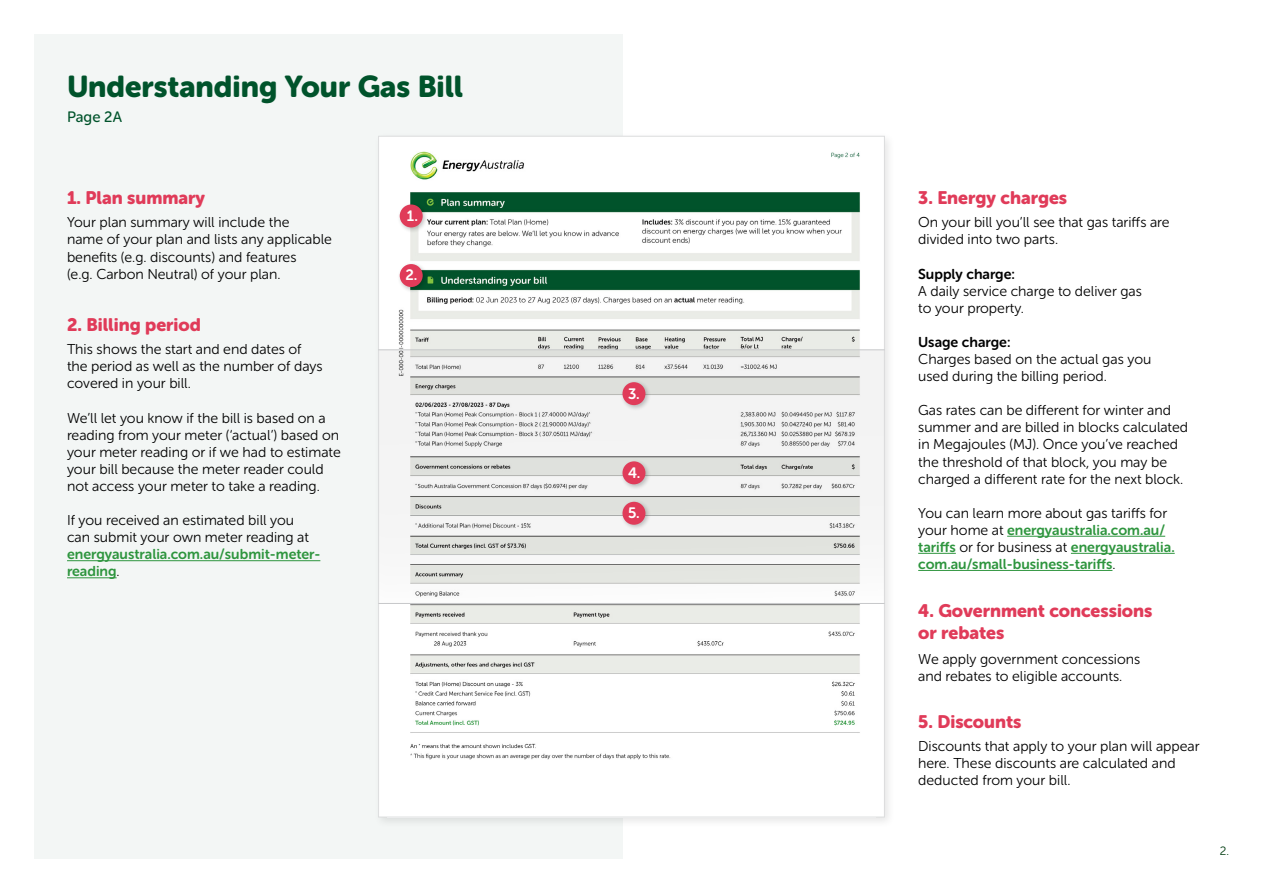
<style>
.page{position:relative;width:1263px;height:893px;background:#fff}
.page>*{position:absolute;margin:0;border:0;box-sizing:border-box;transform-origin:0 0}
.t1{font:30px "Museo Sans Rounded 900";color:#00532b}
.t2{font:18px/21.6px "Museo Sans Rounded 900";color:#e03b59}
.t3{font:15px "Museo Sans Rounded 700";color:#fff}
.t4{font:15px "Museo Sans Rounded 500";color:#00532b}
.t5{font:14.25px/17.1px "Museo Sans Rounded 300";color:#000}
.t6{font:14.25px/17.1px "Museo Sans Rounded 700";color:#2e953e}
.t7{font:14.25px "Museo Sans Rounded 700";color:#000}
.t8{font:12px "Museo Sans Rounded 300";color:#003c10}
.s1{font-family:"Museo Sans Rounded 300";color:#000}
</style>
<div class="page">
<div style="left:34px;top:34px;width:588px;height:825px;background:#f3f6f5"></div>
<div style="left:373px;top:131px;width:523px;height:697px;background:#000;opacity:.1"></div>
<img style="left:387px;top:138px;width:488px;height:677px">
<div style="left:373px;top:344px;width:523px;height:270px;background:#000;opacity:.1"></div>
<svg style="left:380px;top:351px;width:503px;height:250px;fill:#f3f3f3"></svg>
<hr style="left:378px;top:350px;width:507px;height:1px;background:#c7c8ca">
<hr style="left:378px;top:603px;width:507px;height:1px;background:#c7c8ca">
<hr style="left:67px;top:560px;width:253px;height:1px;background:#2e953e">
<hr style="left:67px;top:577px;width:50px;height:1px;background:#2e953e">
<hr style="left:1007px;top:536px;width:158px;height:1px;background:#2e953e">
<hr style="left:918px;top:553px;width:38px;height:1px;background:#2e953e">
<hr style="left:1071px;top:553px;width:104px;height:1px;background:#2e953e">
<hr style="left:918px;top:570px;width:194px;height:1px;background:#2e953e">
<div style="left:397px;top:202px;width:32px;height:32px;background:#000;opacity:.25"></div>
<div style="left:400px;top:204px;width:23px;height:23px;background:#e03b59;border-radius:50%"></div>
<div style="left:397px;top:261px;width:32px;height:32px;background:#000;opacity:.25"></div>
<div style="left:400px;top:264px;width:23px;height:23px;background:#e03b59;border-radius:50%"></div>
<div style="left:619px;top:379px;width:32px;height:32px;background:#000;opacity:.25"></div>
<div style="left:622px;top:382px;width:23px;height:23px;background:#e03b59;border-radius:50%"></div>
<div style="left:619px;top:459px;width:32px;height:31px;background:#000;opacity:.25"></div>
<div style="left:622px;top:461px;width:23px;height:23px;background:#e03b59;border-radius:50%"></div>
<div style="left:619px;top:499px;width:32px;height:32px;background:#000;opacity:.25"></div>
<div style="left:622px;top:502px;width:23px;height:23px;background:#e03b59;border-radius:50%"></div>
<h1 class="t1" style="left:67px;top:69px;width:398px">Understanding Your Gas Bill</h1>
<p class="t4" style="left:67px;top:108px;width:56px">Page 2A</p>
<p class="t2" style="left:67px;top:187px;width:140px">1. Plan summary</p>
<p class="t5" style="left:67px;top:214px;width:266px">Your plan summary will include the<br>name of your plan and lists any applicable benefits (e.g. discounts) and features<br>(e.g. Carbon Neutral) of your plan.</p>
<p class="t2" style="left:67px;top:314px;width:135px">2. Billing period</p>
<p class="t5" style="left:67px;top:341px;width:257px">This shows the start and end dates of the period as well as the number of days covered in your bill.</p>
<p class="t5" style="left:67px;top:409px;width:275px">We’ll let you know if the bill is based on a reading from your meter (‘actual’) based on your meter reading or if we had to estimate your bill because the meter reader could not access your meter to take a reading.</p>
<p class="t5" style="left:67px;top:512px;width:243px">If you received an estimated bill you can submit your own meter reading at</p>
<p class="t6" style="left:67px;top:546px;width:255px">energyaustralia.com.au/submit-meter&shy;reading<span class="s1">.</span></p>
<p class="t3" style="left:407px;top:207px;width:12px">1.</p>
<p class="t3" style="left:405px;top:267px;width:14px">2.</p>
<p class="t3" style="left:628px;top:385px;width:13px">3.</p>
<p class="t3" style="left:628px;top:464px;width:14px">4.</p>
<p class="t3" style="left:628px;top:505px;width:13px">5.</p>
<p class="t2" style="left:918px;top:187px;width:150px">3. Energy charges</p>
<p class="t5" style="left:918px;top:214px;width:253px">On your bill you’ll see that gas tariffs are divided into two parts.</p>
<p class="t7" style="left:918px;top:266px;width:98px">Supply charge:</p>
<p class="t5" style="left:918px;top:282px;width:225px">A daily service charge to deliver gas to your property.</p>
<p class="t7" style="left:918px;top:334px;width:94px">Usage charge:</p>
<p class="t5" style="left:918px;top:351px;width:235px">Charges based on the actual gas you used during the billing period.</p>
<p class="t5" style="left:918px;top:402px;width:271px">Gas rates can be different for winter and summer and are billed in blocks calculated in Megajoules (MJ). Once you’ve reached the threshold of that block, you may be charged a different rate for the next block.</p>
<p class="t5" style="left:918px;top:504px;width:250px">You can learn more about gas tariffs for</p>
<p class="t6" style="left:918px;top:521px;width:258px"><span class="s1">your home at</span> energyaustralia.com.au/ tariffs <span class="s1">or for business at</span> energyaustralia. com.au/small-business-tariffs<span class="s1">.</span></p>
<p class="t2" style="left:918px;top:600px;width:236px">4. Government concessions or rebates</p>
<p class="t5" style="left:918px;top:651px;width:224px">We apply government concessions and rebates to eligible accounts.</p>
<p class="t2" style="left:918px;top:711px;width:105px">5. Discounts</p>
<p class="t5" style="left:918px;top:738px;width:283px">Discounts that apply to your plan will appear here. These discounts are calculated and deducted from your bill.</p>
<p class="t8" style="left:1220px;top:845px;width:11px">2.</p>
</div>
